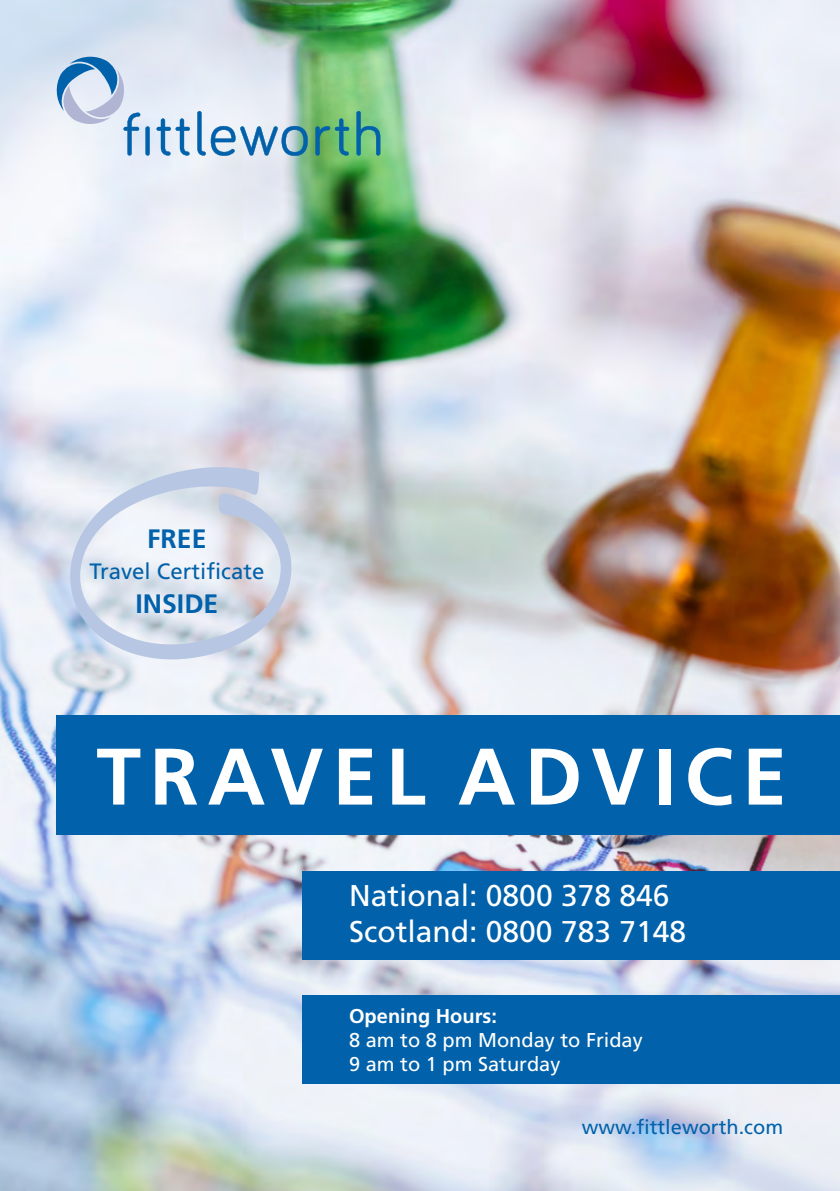
<style>
.page{position:relative;width:840px;height:1191px;background:#fff}
.page>*{position:absolute;margin:0;border:0;box-sizing:border-box;transform-origin:0 0}
.t1{font:700 80px "Frutiger LT Std";letter-spacing:.11em;color:#fff}
.t2{font:30px "Frutiger LT Std";color:#fff}
.t3{font:700 26.6px "Frutiger LT Std";color:#0161aa}
.t4{font:22.2px "Frutiger LT Std";color:#0161aa}
.t5{font:20px "Frutiger LT Std";color:#fff}
.t6{font:20px "Frutiger LT Std";color:#0161aa}
.t7{font:700 20px "Frutiger LT Std";color:#fff}
</style>
<div class="page">
<img style="left:0;top:0;width:839px;height:1191px">
<div style="left:145px;top:126px;width:5px;height:30px;background:#0161aa;border-radius:2px"></div>
<svg style="left:156px;top:118px;width:34px;height:38px"></svg>
<svg style="left:197px;top:111px;width:110px;height:45px;background:#a3c4d9"></svg>
<svg style="left:315px;top:118px;width:34px;height:38px"></svg>
<svg style="left:356px;top:111px;width:24px;height:45px"></svg>
<svg style="left:57px;top:57px;width:83px;height:99px;background:#bcd0e6"></svg>
<div style="left:302px;top:995px;width:537px;height:88px;background:#0161aa"></div>
<div style="left:302px;top:870px;width:537px;height:89px;background:#0161aa"></div>
<div style="left:57px;top:714px;width:782px;height:120px;background:#0161aa"></div>
<svg style="left:68px;top:466px;width:224px;height:195px"></svg>
<p class="t3" style="left:147px;top:523px;width:61px">FREE</p>
<p class="t4" style="left:89px;top:558px;width:176px">Travel Certificate</p>
<p class="t3" style="left:135px;top:588px;width:84px">INSIDE</p>
<p class="t1" style="left:96px;top:729px;width:691px">TRAVEL ADVICE</p>
<p class="t2" style="left:349px;top:878px;width:322px">National: 0800 378 846</p>
<p class="t2" style="left:349px;top:914px;width:338px">Scotland: 0800 783 7148</p>
<p class="t7" style="left:349px;top:1004px;width:149px">Opening Hours:</p>
<p class="t5" style="left:349px;top:1028px;width:295px">8 am to 8 pm Monday to Friday</p>
<p class="t5" style="left:349px;top:1052px;width:213px">9 am to 1 pm Saturday</p>
<p class="t6" style="left:581px;top:1115px;width:203px">www.fittleworth.com</p>
</div>
